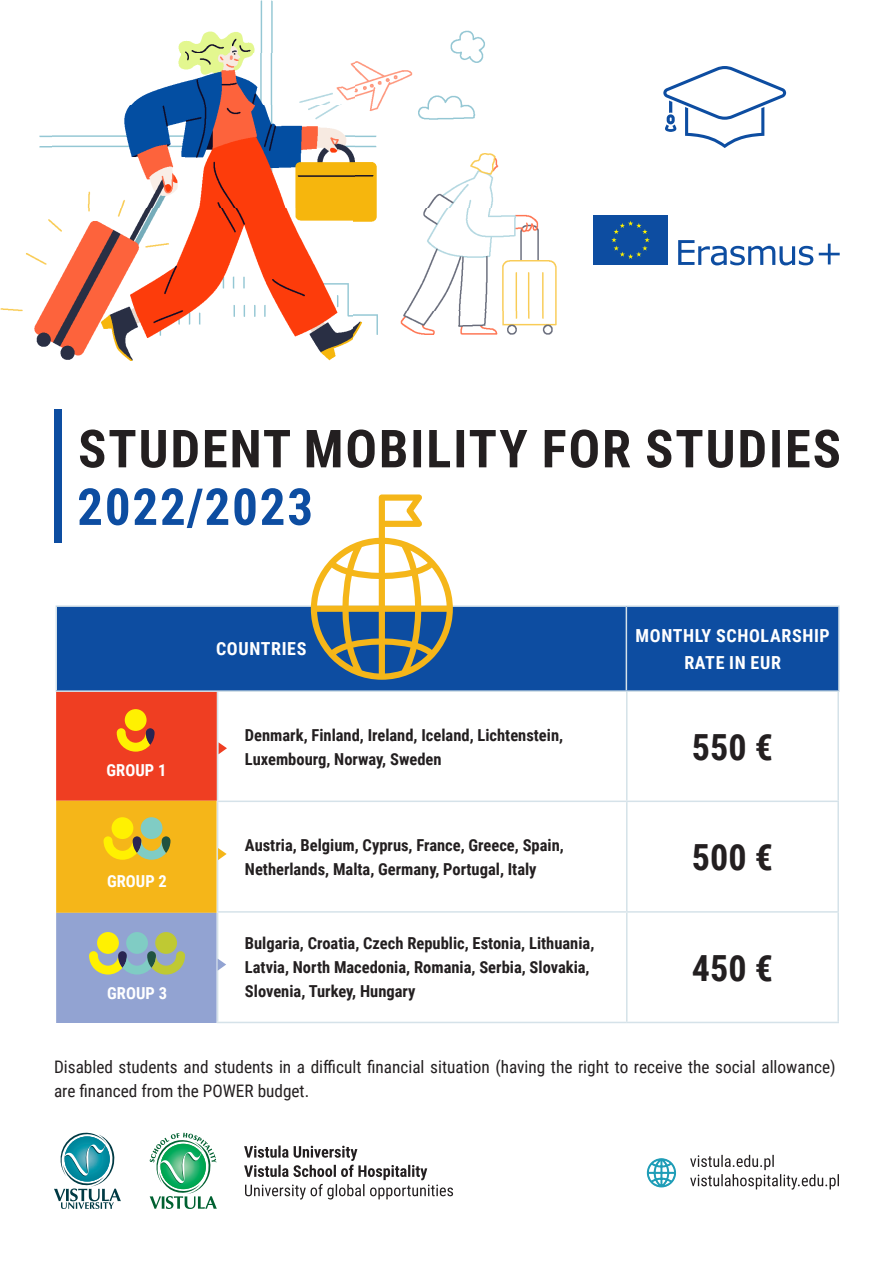
<style>
.page{position:relative;width:893px;height:1263px;background:#fff}
.page>*{position:absolute;margin:0;border:0;box-sizing:border-box;transform-origin:0 0}
.t1{font:700 36px "Roboto Condensed";color:#231f20}
.t2{font:700 18px/27px "Roboto Condensed";letter-spacing:.035em;color:#fff;text-align:center}
.t3{font:17.25px/24px "Roboto Condensed";color:#231f20}
.t4{font:700 16.5px/24px "Roboto Condensed";color:#231f20}
.t5{font:700 16.5px "Roboto Condensed";color:#fff}
</style>
<div class="page">
<svg style="left:678px;top:240px;width:135px;height:25px"></svg>
<svg style="left:819px;top:244px;width:21px;height:20px"></svg>
<div style="left:593px;top:215px;width:75px;height:50px;background:#0d4da1"></div>
<svg style="left:611px;top:221px;width:39px;height:38px"></svg>
<div style="left:54px;top:410px;width:7px;height:133px;background:#0d4da1"></div>
<hr style="left:626px;top:691px;width:1px;height:109px;background:#d5e2e9">
<hr style="left:837px;top:691px;width:2px;height:109px;background:#d5e2e9">
<hr style="left:217px;top:800px;width:410px;height:2px;background:#d5e2e9">
<hr style="left:627px;top:800px;width:212px;height:2px;background:#d5e2e9">
<hr style="left:626px;top:802px;width:1px;height:109px;background:#d5e2e9">
<hr style="left:837px;top:802px;width:2px;height:109px;background:#d5e2e9">
<hr style="left:217px;top:911px;width:410px;height:2px;background:#d5e2e9">
<hr style="left:627px;top:911px;width:212px;height:2px;background:#d5e2e9">
<hr style="left:626px;top:913px;width:1px;height:109px;background:#d5e2e9">
<hr style="left:837px;top:913px;width:2px;height:109px;background:#d5e2e9">
<hr style="left:217px;top:1022px;width:410px;height:1px;background:#d5e2e9">
<hr style="left:627px;top:1022px;width:212px;height:1px;background:#d5e2e9">
<div style="left:57px;top:607px;width:781px;height:83px;background:#0d4da1"></div>
<hr style="left:56px;top:605px;width:570px;height:2px;background:#d5e2e9">
<hr style="left:56px;top:607px;width:1px;height:83px;background:#d5e2e9">
<hr style="left:626px;top:605px;width:214px;height:2px;background:#d5e2e9">
<hr style="left:626px;top:607px;width:1px;height:83px;background:#d5e2e9">
<hr style="left:838px;top:607px;width:2px;height:83px;background:#d5e2e9">
<hr style="left:56px;top:690px;width:570px;height:2px;background:#d5e2e9">
<hr style="left:626px;top:690px;width:214px;height:2px;background:#d5e2e9">
<img style="left:0;top:207px;width:354px;height:153px">
<img style="left:354px;top:310px;width:202px;height:27px">
<img style="left:407px;top:207px;width:149px;height:103px">
<img style="left:354px;top:61px;width:50px;height:161px">
<img style="left:51px;top:104px;width:304px;height:103px">
<img style="left:404px;top:30px;width:95px;height:177px">
<img style="left:39px;top:135px;width:12px;height:13px">
<img style="left:132px;top:53px;width:223px;height:51px">
<img style="left:178px;top:0;width:95px;height:53px">
<svg style="left:663px;top:66px;width:123px;height:82px"></svg>
<svg style="left:56px;top:690px;width:171px;height:333px;background:#d3935f"></svg>
<svg style="left:79px;top:488px;width:374px;height:192px"></svg>
<svg style="left:80px;top:429px;width:759px;height:39px"></svg>
<svg style="left:244px;top:1145px;width:209px;height:54px"></svg>
<svg style="left:690px;top:1155px;width:149px;height:34px"></svg>
<svg style="left:647px;top:1158px;width:29px;height:29px"></svg>
<svg style="left:54px;top:1132px;width:67px;height:77px"></svg>
<svg style="left:150px;top:1133px;width:67px;height:76px"></svg>
<p class="t5" style="left:107px;top:758px;width:61px">GROUP 1</p>
<p class="t5" style="left:107px;top:870px;width:61px">GROUP 2</p>
<p class="t5" style="left:107px;top:981px;width:61px">GROUP 3</p>
<p class="t2" style="left:216px;top:635px;width:92px">COUNTRIES</p>
<p class="t4" style="left:245px;top:722px;width:320px">Denmark, Finland, Ireland, Iceland, Lichtenstein,<br>Luxembourg, Norway, Sweden</p>
<p class="t4" style="left:245px;top:832px;width:320px">Austria, Belgium, Cyprus, France, Greece, Spain,<br>Netherlands, Malta, Germany, Portugal, Italy</p>
<p class="t4" style="left:245px;top:931px;width:351px">Bulgaria, Croatia, Czech Republic, Estonia, Lithuania,<br>Latvia, North Macedonia, Romania, Serbia, Slovakia,<br>Slovenia, Turkey, Hungary</p>
<p class="t2" style="left:636px;top:621px;width:196px">MONTHLY SCHOLARSHIP<br>RATE IN EUR</p>
<p class="t1" style="left:692px;top:721px;width:83px">550 €</p>
<p class="t1" style="left:692px;top:832px;width:83px">500 €</p>
<p class="t1" style="left:692px;top:943px;width:83px">450 €</p>
<p class="t3" style="left:54px;top:1054px;width:783px">Disabled students and students in a difficult financial situation (having the right to receive the social allowance) are financed from the POWER budget.</p>
</div>
